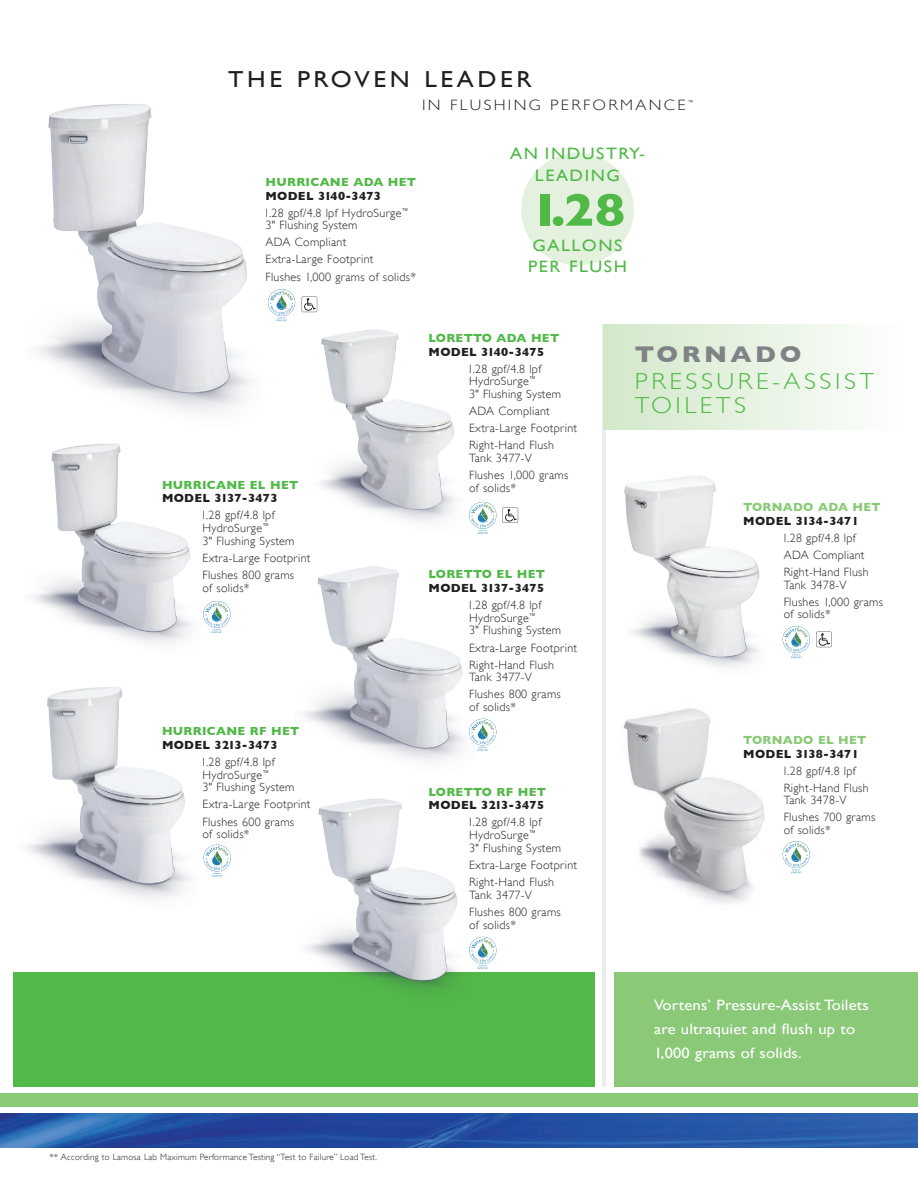
<style>
.page{position:relative;width:918px;height:1188px;background:#fff}
.page>*{position:absolute;margin:0;border:0;box-sizing:border-box;transform-origin:0 0}
.t1{font:700 46.5px "Gill Sans";color:#51b948;scale:1.1 1}
.t2{font:300 23.1px/24px "Gill Sans";letter-spacing:.14em;color:#51b948;scale:1.1 1}
.t3{font:23.1px "Gill Sans";letter-spacing:.14em;color:#231f20;scale:1.1 1}
.t4{font:700 23.1px "Gill Sans";letter-spacing:.14em;color:#808285;scale:1.1 1}
.t5{font:16.5px/21.9px "Gill Sans";letter-spacing:.085em;color:#51b948;text-align:center;scale:1.1 1}
.t6{font:15px/24px "Gill Sans";letter-spacing:.01em;color:#fff;scale:1.1 1}
.t7{font:300 15px "Gill Sans";letter-spacing:.14em;color:#231f20;scale:1.1 1}
.t8{font:300 12px/17.1px "Gill Sans";letter-spacing:.025em;color:#231f20}
.t9{font:700 12px "Gill Sans";letter-spacing:.025em;color:#231f20}
.t10{font:700 12px "Gill Sans";letter-spacing:.025em;color:#51b948}
.t11{font:700 12px "Gill Sans";letter-spacing:.025em;color:#8ac978}
.t12{font:300 9px "Gill Sans";letter-spacing:.025em;color:#231f20}
.t13{font:300 5.7px "Gill Sans";color:#231f20;scale:1.1 1}
.s1{font-weight:700}
</style>
<div class="page">
<img style="left:320px;top:329px;width:136px;height:193px">
<img style="left:303px;top:566px;width:160px;height:192px">
<img style="left:26px;top:687px;width:164px;height:212px">
<img style="left:32px;top:443px;width:159px;height:201px">
<img style="left:623px;top:708px;width:142px;height:196px">
<div style="left:14px;top:972px;width:581px;height:115px;background:#51b948"></div>
<div style="left:614px;top:972px;width:304px;height:115px;background:#8ac978"></div>
<svg style="left:203px;top:845px;width:28px;height:26px"></svg>
<svg style="left:205px;top:846px;width:24px;height:31px"></svg>
<svg style="left:203px;top:601px;width:27px;height:27px"></svg>
<svg style="left:205px;top:602px;width:23px;height:31px"></svg>
<img style="left:624px;top:475px;width:136px;height:193px">
<svg style="left:310px;top:296px;width:8px;height:17px"></svg>
<svg style="left:310px;top:297px;width:7px;height:15px"></svg>
<img style="left:305px;top:758px;width:180px;height:233px">
<img style="left:0;top:1114px;width:918px;height:34px">
<div style="left:0;top:1094px;width:918px;height:13px;background:#8ac978"></div>
<hr style="left:602px;top:325px;width:4px;height:762px;background:#eaebec">
<div style="left:603px;top:325px;width:299px;height:105px;background:linear-gradient(to right,#d2e8c9,#fdfefd)"></div>
<div style="left:521px;top:153px;width:113px;height:113px;background:#e5f1df;border-radius:50%"></div>
<img style="left:37px;top:104px;width:273px;height:308px">
<svg style="left:469px;top:502px;width:27px;height:27px"></svg>
<svg style="left:471px;top:503px;width:23px;height:31px"></svg>
<svg style="left:502px;top:508px;width:17px;height:15px"></svg>
<svg style="left:503px;top:507px;width:15px;height:16px"></svg>
<div style="left:460px;top:710px;width:45px;height:50px;background:#fff"></div>
<svg style="left:469px;top:719px;width:27px;height:26px"></svg>
<svg style="left:471px;top:720px;width:23px;height:31px"></svg>
<div style="left:470px;top:937px;width:26px;height:26px;background:#afd1e3;border-radius:50%"></div>
<svg style="left:469px;top:937px;width:27px;height:27px"></svg>
<svg style="left:471px;top:938px;width:23px;height:31px"></svg>
<svg style="left:783px;top:626px;width:27px;height:27px"></svg>
<svg style="left:785px;top:628px;width:23px;height:30px"></svg>
<svg style="left:816px;top:631px;width:15px;height:17px"></svg>
<svg style="left:816px;top:632px;width:16px;height:15px"></svg>
<svg style="left:783px;top:841px;width:27px;height:27px"></svg>
<svg style="left:785px;top:843px;width:23px;height:30px"></svg>
<h2 class="t3" style="left:228px;top:65px;width:277px">THE PROVEN LEADER</h2>
<p class="t7" style="left:422px;top:96px;width:241px">IN FLUSHING PERFORMANCE</p>
<p class="t13" style="left:688px;top:99px;width:7px">™</p>
<p class="t10" style="left:265px;top:175px;width:152px">HURRICANE ADA HET</p>
<p class="t8" style="left:264px;top:187px;width:146px"><span class="s1">MODEL 3140-3473<br></span>1.28 gpf/4.8 lpf HydroSurge<sup>™</sup></p>
<p class="t8" style="left:265px;top:217px;width:152px">3" Flushing System<br>ADA Compliant<br>Extra-Large Footprint<br>Flushes 1,000 grams of solids*</p>
<h3 class="t5" style="left:510px;top:143px;width:124px">AN INDUSTRY-<br>LEADING</h3>
<h1 class="t1" style="left:530px;top:183px;width:88px">1.28</h1>
<h3 class="t5" style="left:528px;top:234px;width:91px;text-align:left">GALLONS<br>PER FLUSH</h3>
<p class="t10" style="left:162px;top:478px;width:138px">HURRICANE EL HET</p>
<p class="t9" style="left:162px;top:491px;width:117px">MODEL 3137-3473</p>
<p class="t8" style="left:201px;top:509px;width:95px;line-height:12.8px">1.28 gpf/4.8 lpf<br>HydroSurge<sup>™<br></sup>3" Flushing System</p>
<p class="t8" style="left:203px;top:549px;width:110px">Extra-Large Footprint<br>Flushes 800 grams</p>
<p class="t8" style="left:203px;top:579px;width:49px">of solids*</p>
<p class="t10" style="left:162px;top:724px;width:139px">HURRICANE RF HET</p>
<p class="t9" style="left:162px;top:738px;width:117px">MODEL 3213-3473</p>
<p class="t8" style="left:201px;top:755px;width:95px;line-height:12.8px">1.28 gpf/4.8 lpf<br>HydroSurge<sup>™<br></sup>3" Flushing System</p>
<p class="t8" style="left:203px;top:796px;width:110px">Extra-Large Footprint<br>Flushes 600 grams</p>
<p class="t8" style="left:203px;top:826px;width:49px">of solids*</p>
<p class="t10" style="left:429px;top:331px;width:132px">LORETTO ADA HET</p>
<p class="t9" style="left:429px;top:344px;width:117px">MODEL 3140-3475</p>
<p class="t8" style="left:468px;top:362px;width:95px;line-height:12.8px">1.28 gpf/4.8 lpf<br>HydroSurge<sup>™<br></sup>3" Flushing System</p>
<p class="t8" style="left:469px;top:403px;width:110px">ADA Compliant<br>Extra-Large Footprint<br>Right-Hand Flush</p>
<p class="t8" style="left:469px;top:449px;width:101px">Tank 3477-V<br>Flushes 1,000 grams</p>
<p class="t8" style="left:469px;top:479px;width:49px">of solids*</p>
<p class="t10" style="left:429px;top:567px;width:118px">LORETTO EL HET</p>
<p class="t9" style="left:429px;top:581px;width:117px">MODEL 3137-3475</p>
<p class="t8" style="left:468px;top:599px;width:95px;line-height:12.8px">1.28 gpf/4.8 lpf<br>HydroSurge<sup>™<br></sup>3" Flushing System</p>
<p class="t8" style="left:469px;top:639px;width:110px">Extra-Large Footprint<br>Right-Hand Flush</p>
<p class="t8" style="left:469px;top:669px;width:93px">Tank 3477-V<br>Flushes 800 grams</p>
<p class="t8" style="left:469px;top:699px;width:49px">of solids*</p>
<p class="t10" style="left:429px;top:785px;width:119px">LORETTO RF HET</p>
<p class="t9" style="left:429px;top:798px;width:117px">MODEL 3213-3475</p>
<p class="t8" style="left:468px;top:816px;width:95px;line-height:12.8px">1.28 gpf/4.8 lpf<br>HydroSurge<sup>™<br></sup>3" Flushing System</p>
<p class="t8" style="left:469px;top:856px;width:110px">Extra-Large Footprint<br>Right-Hand Flush</p>
<p class="t8" style="left:469px;top:886px;width:93px">Tank 3477-V<br>Flushes 800 grams</p>
<p class="t8" style="left:469px;top:916px;width:49px">of solids*</p>
<h2 class="t4" style="left:635px;top:340px;width:153px">TORNADO</h2>
<h2 class="t2" style="left:635px;top:369px;width:219px">PRESSURE-ASSIST<br>TOILETS</h2>
<p class="t11" style="left:743px;top:500px;width:139px">TORNADO ADA HET</p>
<p class="t9" style="left:743px;top:514px;width:117px">MODEL 3134-3471</p>
<p class="t8" style="left:782px;top:529px;width:88px">1.28 gpf/4.8 lpf<br>ADA Compliant<br>Right-Hand Flush</p>
<p class="t8" style="left:784px;top:576px;width:101px">Tank 3478-V<br>Flushes 1,000 grams</p>
<p class="t8" style="left:784px;top:606px;width:49px">of solids*</p>
<p class="t11" style="left:743px;top:733px;width:125px">TORNADO EL HET</p>
<p class="t9" style="left:743px;top:746px;width:117px">MODEL 3138-3471</p>
<p class="t8" style="left:782px;top:762px;width:88px">1.28 gpf/4.8 lpf<br>Right-Hand Flush</p>
<p class="t8" style="left:784px;top:792px;width:93px">Tank 3478-V<br>Flushes 700 grams</p>
<p class="t8" style="left:784px;top:822px;width:49px">of solids*</p>
<p class="t6" style="left:654px;top:993px;width:197px">Vortens’ Pressure-Assist Toilets are ultraquiet and flush up to<br>1,000 grams of solids.</p>
<p class="t12" style="left:50px;top:1151px;width:329px">** According to Lamosa Lab Maximum Performance Testing “Test to Failure” Load Test.</p>
</div>
